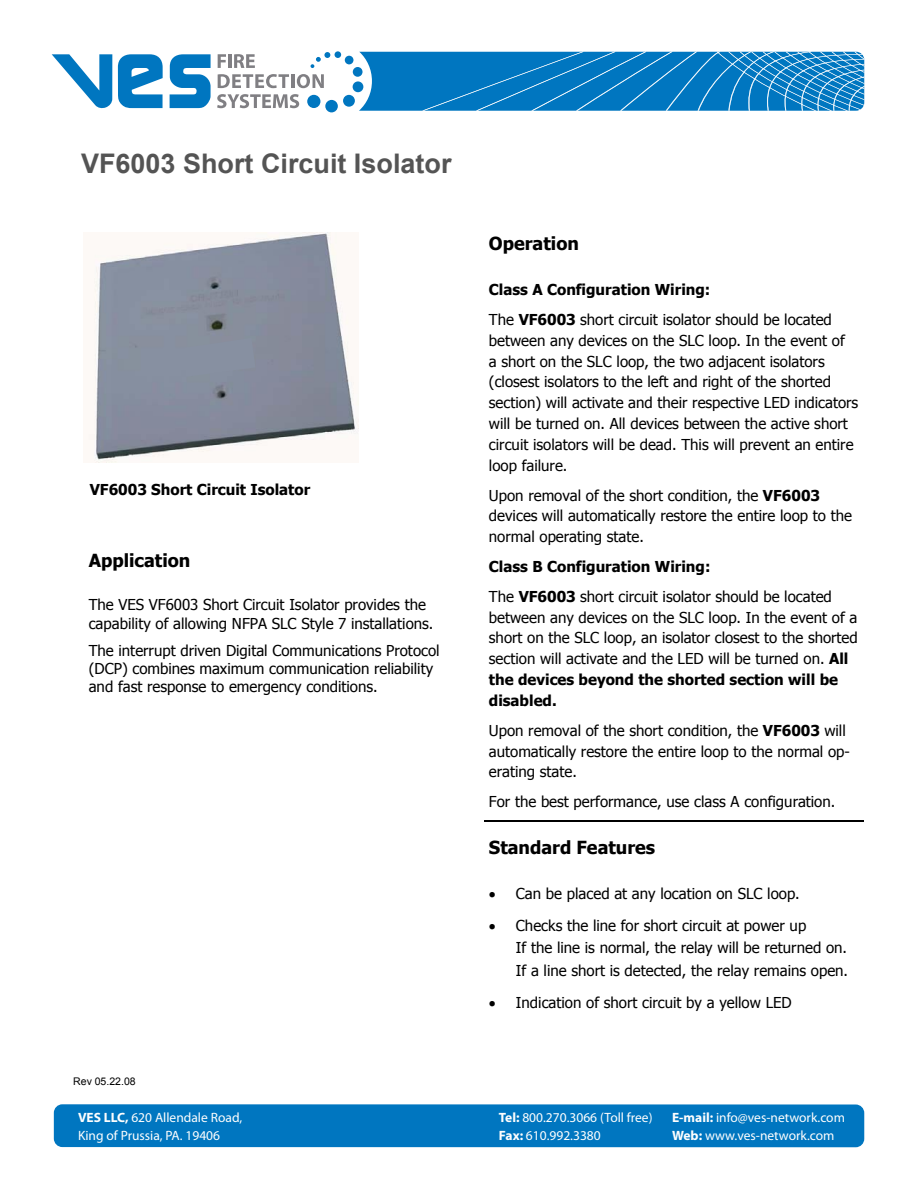
<style>
.page{position:relative;width:918px;height:1188px;background:#fff}
.page>*{position:absolute;margin:0;border:0;box-sizing:border-box;transform-origin:0 0}
.t1{font:700 27px "Arial";color:#545454}
.t2{font:700 18px "Tahoma";color:#000}
.t3{font:15px/20.9px "Tahoma";color:#000}
.t4{font:700 15px "Tahoma";color:#000}
.t5{font:13.5px/17.9px "Myriad Pro";color:#fefefe}
.t6{font:10.5px "Arial";color:#000}
.s1{font-weight:700}
</style>
<div class="page">
<hr style="left:484px;top:821px;width:380px;height:1px;background:#000">
<img style="left:89px;top:233px;width:269px;height:230px">
<div style="left:185px;top:338px;width:70px;height:39px;background:#8790a1"></div>
<div style="left:54px;top:1104px;width:810px;height:43px;background:#0076c0;border-radius:9px"></div>
<svg style="left:218px;top:54px;width:8px;height:14px"></svg>
<hr style="left:228px;top:54px;width:3px;height:14px;background:#807f83">
<svg style="left:234px;top:54px;width:21px;height:14px"></svg>
<svg style="left:218px;top:74px;width:71px;height:14px"></svg>
<hr style="left:291px;top:74px;width:3px;height:14px;background:#807f83">
<svg style="left:297px;top:74px;width:27px;height:14px"></svg>
<svg style="left:217px;top:94px;width:82px;height:14px"></svg>
<svg style="left:52px;top:54px;width:60px;height:55px"></svg>
<svg style="left:118px;top:54px;width:45px;height:54px"></svg>
<svg style="left:170px;top:54px;width:41px;height:54px"></svg>
<div style="left:307px;top:95px;width:13px;height:13px;background:#0076c0;border-radius:50%"></div>
<div style="left:325px;top:100px;width:13px;height:12px;background:#0076c0;border-radius:50%"></div>
<div style="left:343px;top:95px;width:12px;height:12px;background:#0076c0;border-radius:50%"></div>
<div style="left:353px;top:81px;width:10px;height:11px;background:#0076c0;border-radius:50%"></div>
<div style="left:353px;top:67px;width:10px;height:10px;background:#0076c0;border-radius:50%"></div>
<div style="left:345px;top:56px;width:8px;height:8px;background:#0076c0;border-radius:50%"></div>
<div style="left:335px;top:51px;width:6px;height:7px;background:#0076c0;border-radius:50%"></div>
<svg style="left:311px;top:52px;width:19px;height:16px"></svg>
<svg style="left:359px;top:52px;width:506px;height:59px;background:#1883c5"></svg>
<h1 class="t1" style="left:81px;top:145px;width:372px">VF6003 Short Circuit Isolator</h1>
<p class="t4" style="left:90px;top:479px;width:222px">VF6003 Short Circuit Isolator</p>
<p class="t2" style="left:89px;top:547px;width:103px">Application</p>
<p class="t3" style="left:89px;top:595px;width:346px;line-height:18.1px">The VES VF6003 Short Circuit Isolator provides the capability of allowing NFPA SLC Style 7 installations.</p>
<p class="t3" style="left:89px;top:640px;width:352px;line-height:18.1px">The interrupt driven Digital Communications Protocol (DCP) combines maximum communication reliability and fast response to emergency conditions.</p>
<p class="t6" style="left:73px;top:1074px;width:64px">Rev 05.22.08</p>
<p class="t2" style="left:489px;top:231px;width:92px">Operation</p>
<p class="t3" style="left:489px;top:274px;width:345px;line-height:29.8px"><span class="s1">Class A Configuration Wiring:<br></span>The <span class="s1">VF6003</span> short circuit isolator should be located</p>
<p class="t3" style="left:489px;top:329px;width:371px">between any devices on the SLC loop. In the event of<br>a short on the SLC loop, the two adjacent isolators (closest isolators to the left and right of the shorted section) will activate and their respective LED indicators will be turned on. All devices between the active short circuit isolators will be dead. This will prevent an entire loop failure.</p>
<p class="t3" style="left:489px;top:484px;width:365px">Upon removal of the short condition, the <span class="s1">VF6003 </span>devices will automatically restore the entire loop to the normal operating state.</p>
<p class="t3" style="left:489px;top:551px;width:345px;line-height:29.8px"><span class="s1">Class B Configuration Wiring:<br></span>The <span class="s1">VF6003</span> short circuit isolator should be located</p>
<p class="t3" style="left:489px;top:606px;width:370px">between any devices on the SLC loop. In the event of a short on the SLC loop, an isolator closest to the shorted section will activate and the LED will be turned on. <span class="s1">All the devices beyond the shorted section will be disabled.</span></p>
<p class="t3" style="left:489px;top:719px;width:363px">Upon removal of the short condition, the <span class="s1">VF6003</span> will automatically restore the entire loop to the normal op&shy;erating state.</p>
<p class="t3" style="left:489px;top:791px;width:348px">For the best performance, use class A configuration.</p>
<p class="t2" style="left:489px;top:834px;width:168px">Standard Features</p>
<p class="t3" style="left:489px;top:882px;width:312px">• Can be placed at any location on SLC loop.</p>
<p class="t3" style="left:516px;top:913px;width:334px;line-height:22.8px;text-indent:-27px">• Checks the line for short circuit at power up<br>If the line is normal, the relay will be returned on.<br>If a line short is detected, the relay remains open.</p>
<p class="t3" style="left:489px;top:991px;width:304px">• Indication of short circuit by a yellow LED</p>
<p class="t5" style="left:78px;top:1108px;width:166px"><span class="s1">VES LLC,</span> 620 Allendale Road,<br>King of Prussia, PA. 19406</p>
<p class="t5" style="left:499px;top:1108px;width:155px"><span class="s1">Tel:</span> 800.270.3066 (Toll free)<br><span class="s1">Fax:</span> 610.992.3380</p>
<p class="t5" style="left:672px;top:1108px;width:174px"><span class="s1">E-mail:</span> info@ves-network.com<br><span class="s1">Web:</span> www.ves-network.com</p>
</div>
